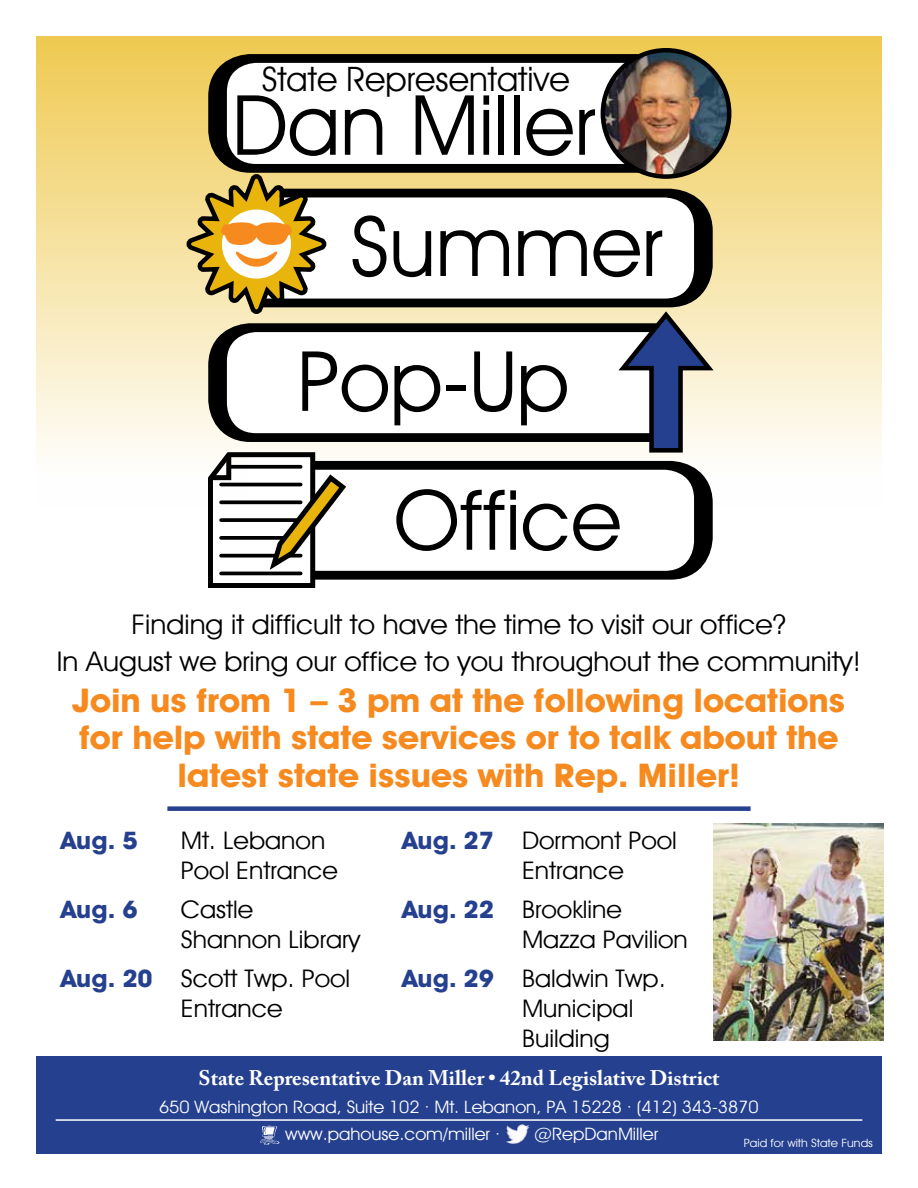
<style>
.page{position:relative;width:918px;height:1188px;background:#fff}
.page>*{position:absolute;margin:0;border:0;box-sizing:border-box;transform-origin:0 0}
.t1{font:83.4px/134.9px "Avant Guard Regular SWFTE";color:#000}
.t2{font:33.6px "Avant Guard Regular SWFTE";color:#000}
.t3{font:32.85px/37.5px "Avant Guard Bold SWFTE";color:#f68a1f;text-align:center;scale:1.05 1}
.t4{font:27px/37.5px "Avant Guard Regular SWFTE";color:#000;text-align:center;scale:1.05 1}
.t5{font:24.15px/30px "Avant Guard Regular SWFTE";color:#000;scale:1.05 1}
.t6{font:24.15px "Avant Guard Bold SWFTE";color:#25408f;scale:1.05 1}
.t7{font:700 21px "Adobe Caslon Pro";color:#fff}
.t8{font:17.1px/27px "Avant Guard Regular SWFTE";color:#fff;scale:1.05 1}
.t9{font:11.4px "Avant Guard Regular SWFTE";color:#fff;scale:1.05 1}
.s1{font-family:"Avant Guard Bold SWFTE";color:#25408f}
</style>
<div class="page">
<div style="left:36px;top:36px;width:846px;height:472px;background:linear-gradient(to bottom,#eec850,#fff)"></div>
<svg style="left:350px;top:448px;width:376px;height:132px"></svg>
<svg style="left:340px;top:176px;width:386px;height:144px;background:#5f573e"></svg>
<svg style="left:350px;top:470px;width:344px;height:101px"></svg>
<svg style="left:340px;top:197px;width:354px;height:102px"></svg>
<svg style="left:195px;top:41px;width:490px;height:145px;background:#948041"></svg>
<svg style="left:227px;top:63px;width:400px;height:101px"></svg>
<img style="left:603px;top:50px;width:126px;height:127px;border-radius:63px">
<div style="left:601px;top:48px;width:130px;height:131px;border:4px solid #000;border-radius:50%"></div>
<svg style="left:195px;top:310px;width:419px;height:145px"></svg>
<svg style="left:227px;top:332px;width:387px;height:101px"></svg>
<svg style="left:614px;top:308px;width:101px;height:147px"></svg>
<svg style="left:204px;top:449px;width:146px;height:139px"></svg>
<svg style="left:173px;top:140px;width:167px;height:187px"></svg>
<div style="left:36px;top:1056px;width:846px;height:97px;background:#25408f"></div>
<img style="left:260px;top:1125px;width:20px;height:20px">
<img style="left:506px;top:1124px;width:23px;height:20px">
<hr style="left:56px;top:1119px;width:806px;height:2px;background:#fff">
<div style="left:167px;top:806px;width:584px;height:5px;background:#25408f"></div>
<img style="left:714px;top:823px;width:169px;height:217px">
<h2 class="t2" style="left:262px;top:59px;width:310px">State Representative</h2>
<h1 class="t1" style="left:232px;top:57px;width:365px">Dan Miller</h1>
<h1 class="t1" style="left:297px;top:178px;width:367px;text-indent:53px">Summer<br>Pop-Up</h1>
<h1 class="t1" style="left:394px;top:452px;width:229px">Office</h1>
<p class="t4" style="left:57px;top:605px;width:767px">Finding it difficult to have the time to visit our office?<br>In August we bring our office to you throughout the community!</p>
<h3 class="t3" style="left:72px;top:681px;width:738px">Join us from 1 – 3 pm at the following locations for help with state services or to talk about the latest state issues with Rep. Miller!</h3>
<p class="t6" style="left:61px;top:826px;width:75px">Aug. 5</p>
<p class="t5" style="left:181px;top:825px;width:151px">Mt. Lebanon<br>Pool Entrance</p>
<p class="t6" style="left:61px;top:895px;width:75px">Aug. 6</p>
<p class="t5" style="left:181px;top:894px;width:172px">Castle<br>Shannon Library</p>
<p class="t5" style="left:181px;top:963px;width:163px;text-indent:-120px"><span class="s1">Aug. 20</span> Scott Twp. Pool<br>Entrance</p>
<p class="t5" style="left:522px;top:825px;width:149px;text-indent:-120px"><span class="s1">Aug. 27</span> Dormont Pool<br>Entrance</p>
<p class="t5" style="left:522px;top:894px;width:159px;text-indent:-120px"><span class="s1">Aug. 22</span> Brookline<br>Mazza Pavilion</p>
<p class="t5" style="left:522px;top:963px;width:138px;text-indent:-120px"><span class="s1">Aug. 29</span> Baldwin Twp.<br>Municipal<br>Building</p>
<p class="t7" style="left:199px;top:1065px;width:522px">State Representative Dan Miller • 42nd Legislative District</p>
<p class="t8" style="left:285px;top:1093px;width:452px;text-indent:-126px">650 Washington Road, Suite 102 • Mt. Lebanon, PA 15228 • (412) 343-3870 www.pahouse.com/miller •</p>
<p class="t8" style="left:534px;top:1120px;width:120px">@RepDanMiller</p>
<p class="t9" style="left:744px;top:1136px;width:124px">Paid for with State Funds</p>
</div>
